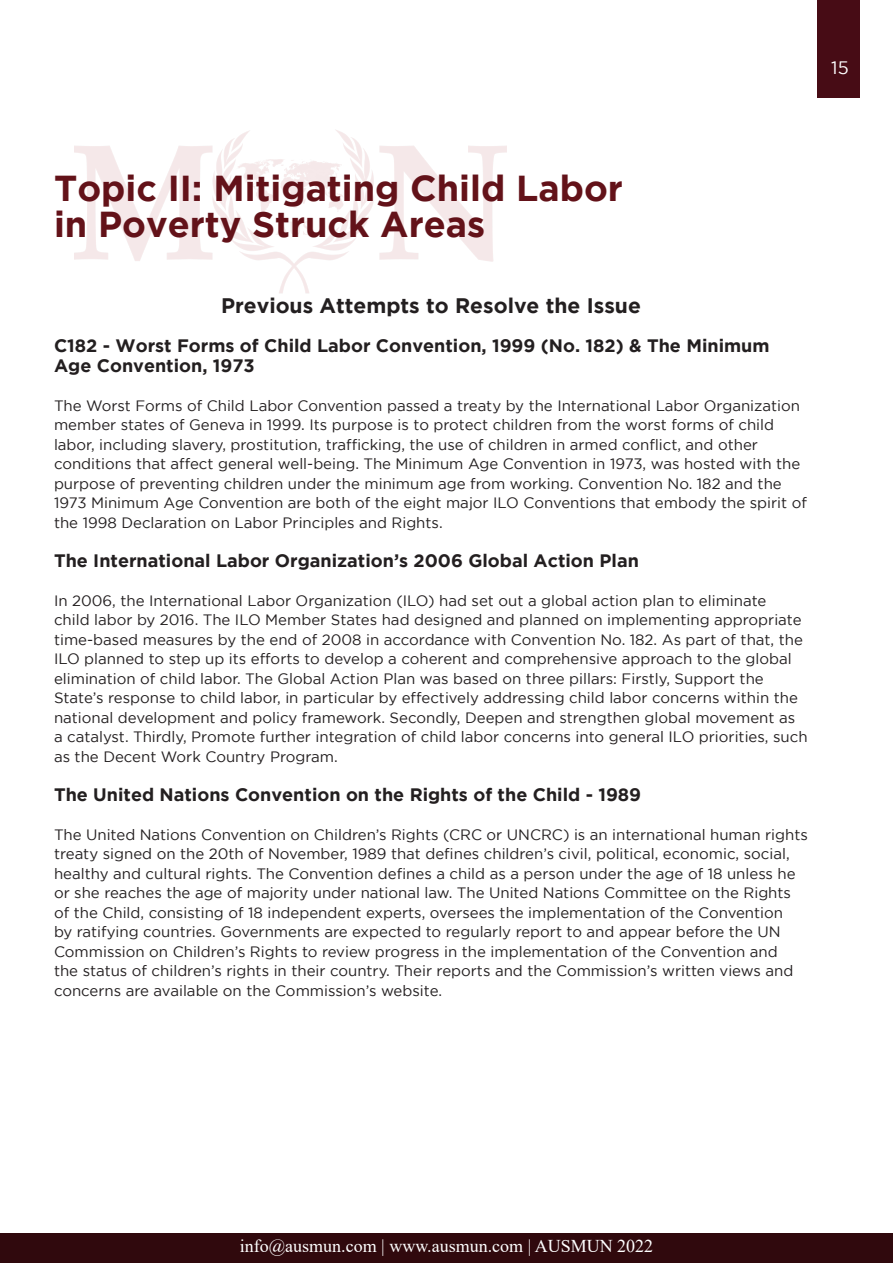
<style>
.page{position:relative;width:893px;height:1263px;background:#fff}
.page>*{position:absolute;margin:0;border:0;box-sizing:border-box;transform-origin:0 0}
.t1{font:700 36px "Gotham";color:#631219}
.t2{font:700 21px "Gotham";color:#231f20}
.t3{font:700 18px/19.5px "Gotham";color:#231f20}
.t4{font:18px "Times New Roman";color:#fff}
.t5{font:18px "Gotham";color:#fff}
.t6{font:15px/19.5px "Gotham";color:#231f20}
</style>
<div class="page">
<div style="left:818px;top:0;width:42px;height:98px;background:#470c15"></div>
<div style="left:0;top:1233px;width:893px;height:30px;background:#30090d"></div>
<img style="left:74px;top:130px;width:432px;height:163px">
<p class="t5" style="left:831px;top:58px;width:19px">15</p>
<p class="t1" style="left:54px;top:168px;width:570px">Topic II: Mitigating Child Labor</p>
<p class="t1" style="left:54px;top:204px;width:433px">in Poverty Struck Areas</p>
<p class="t2" style="left:221px;top:293px;width:421px">Previous Attempts to Resolve the Issue</p>
<p class="t3" style="left:54px;top:335px;width:717px">C182 - Worst Forms of Child Labor Convention, 1999 (No. 182) &amp; The Minimum<br>Age Convention, 1973</p>
<p class="t6" style="left:54px;top:395px;width:754px">The Worst Forms of Child Labor Convention passed a treaty by the International Labor Organization member states of Geneva in 1999. Its purpose is to protect children from the worst forms of child labor, including slavery, prostitution, trafficking, the use of children in armed conflict, and other conditions that affect general well-being. The Minimum Age Convention in 1973, was hosted with the purpose of preventing children under the minimum age from working. Convention No. 182 and the 1973 Minimum Age Convention are both of the eight major ILO Conventions that embody the spirit of the 1998 Declaration on Labor Principles and Rights.</p>
<p class="t3" style="left:54px;top:550px;width:586px">The International Labor Organization’s 2006 Global Action Plan</p>
<p class="t6" style="left:54px;top:590px;width:755px">In 2006, the International Labor Organization (ILO) had set out a global action plan to eliminate<br>child labor by 2016. The ILO Member States had designed and planned on implementing appropriate time-based measures by the end of 2008 in accordance with Convention No. 182. As part of that, the ILO planned to step up its efforts to develop a coherent and comprehensive approach to the global elimination of child labor. The Global Action Plan was based on three pillars: Firstly, Support the State’s response to child labor, in particular by effectively addressing child labor concerns within the national development and policy framework. Secondly, Deepen and strengthen global movement as<br>a catalyst. Thirdly, Promote further integration of child labor concerns into general ILO priorities, such as the Decent Work Country Program.</p>
<p class="t3" style="left:54px;top:784px;width:589px">The United Nations Convention on the Rights of the Child - 1989</p>
<p class="t6" style="left:54px;top:824px;width:755px">The United Nations Convention on Children’s Rights (CRC or UNCRC) is an international human rights treaty signed on the 20th of November, 1989 that defines children’s civil, political, economic, social, healthy and cultural rights. The Convention defines a child as a person under the age of 18 unless he or she reaches the age of majority under national law. The United Nations Committee on the Rights of the Child, consisting of 18 independent experts, oversees the implementation of the Convention<br>by ratifying countries. Governments are expected to regularly report to and appear before the UN Commission on Children’s Rights to review progress in the implementation of the Convention and<br>the status of children’s rights in their country. Their reports and the Commission’s written views and concerns are available on the Commission’s website.</p>
<p class="t4" style="left:240px;top:1233px;width:415px">info@ausmun.com | www.ausmun.com | AUSMUN 2022</p>
</div>
